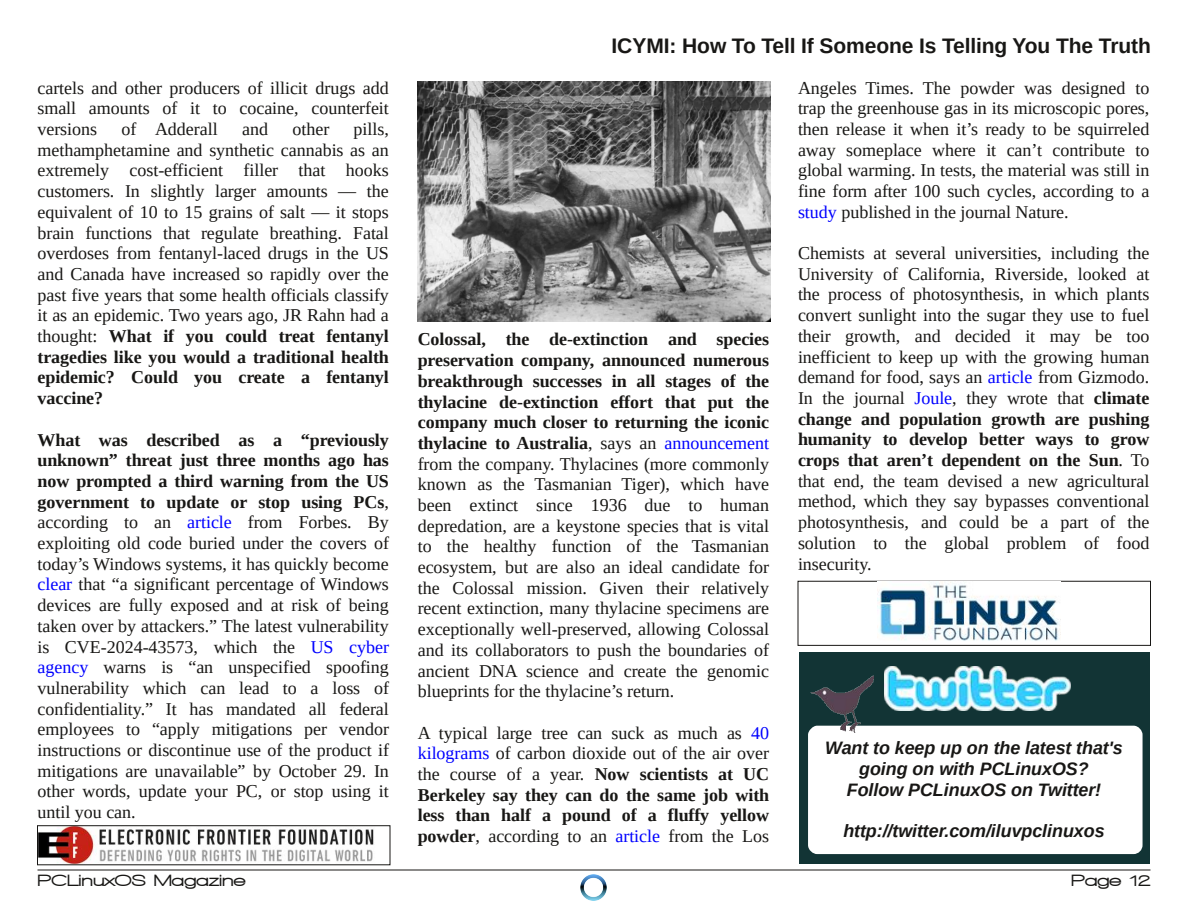
<style>
.page{position:relative;width:1188px;height:918px;background:#fff}
.page>*{position:absolute;margin:0;border:0;box-sizing:border-box;transform-origin:0 0}
.t1{font:700 21px "Liberation Sans";letter-spacing:-.005em;color:#181715}
.t2{font:18px/20.7px "Liberation Serif";color:#181715;text-align:justify}
.t3{font:italic 700 18px/20.7px "Liberation Sans";color:#181715;text-align:center}
.t4{font:900 16.5px "Walkway Expand";letter-spacing:-.005em;color:#181715}
.s1{font-weight:700}
.s2{color:#00f}
</style>
<div class="page">
<hr style="left:38px;top:870px;width:1112px;height:1px;background:#181715">
<img style="left:580px;top:874px;width:27px;height:27px">
<img style="left:418px;top:81px;width:352px;height:241px">
<div style="left:799px;top:652px;width:351px;height:212px;background:#123435"></div>
<div style="left:808px;top:726px;width:335px;height:128px;background:#fff;border-radius:9px"></div>
<img style="left:884px;top:667px;width:187px;height:43px">
<img style="left:810px;top:676px;width:64px;height:57px">
<div style="left:798px;top:581px;width:352px;height:64px;border:1px solid #181715"></div>
<img style="left:878px;top:581px;width:183px;height:63px">
<img style="left:40px;top:828px;width:334px;height:35px">
<p class="t2" style="left:38px;top:77px;width:353px">cartels and other producers of illicit drugs add small amounts of it to cocaine, counterfeit versions</p>
<p class="t2" style="left:121px;top:119px;width:98px">of Adderall</p>
<p class="t2" style="left:242px;top:119px;width:27px">and</p>
<p class="t2" style="left:292px;top:119px;width:38px">other</p>
<p class="t2" style="left:38px;top:119px;width:353px;text-indent:316px">pills, methamphetamine and synthetic cannabis as an extremely cost-efficient filler that hooks customers. In slightly larger amounts — the equivalent of 10 to 15 grains of salt — it stops brain functions that regulate breathing. Fatal overdoses from fentanyl-laced drugs in the US and Canada have increased so rapidly over the past five years that some health officials classify it as an epidemic. Two years ago, JR Rahn had a thought: <span class="s1">What if you could treat fentanyl tragedies like you would a traditional health epidemic? Could you create a fentanyl vaccine?</span></p>
<p class="t2" style="left:38px;top:429px;width:353px"><span class="s1">What was described as a “previously unknown” threat just three months ago has now prompted a third warning from the US government to update or stop using PCs</span>, according to an <span class="s2">article</span> from Forbes. By exploiting old code buried under the covers of today’s Windows systems, it has quickly become <span class="s2">clear</span> that “a significant percentage of Windows devices are fully exposed and at risk of being taken over by attackers.” The latest vulnerability is CVE-2024-43573, which the <span class="s2">US cyber agency</span> warns is “an unspecified spoofing vulnerability which can lead to a loss of confidentiality.” It has mandated all federal employees to “apply mitigations per vendor instructions or discontinue use of the product if mitigations are unavailable” by October 29. In other words, update your PC, or stop using it until you can.</p>
<p class="t1" style="left:612px;top:34px;width:541px">ICYMI: How To Tell If Someone Is Telling You The Truth</p>
<p class="t2" style="left:418px;top:329px;width:353px"><span class="s1">Colossal, the de-extinction and species preservation company, announced numerous breakthrough successes in all stages of the thylacine de-extinction effort that put the company much closer to returning the iconic thylacine to Australia</span>, says an <span class="s2">announcement </span>from the company. Thylacines (more commonly known as the Tasmanian Tiger), which have been extinct since 1936 due to human depredation, are a keystone species that is vital to the healthy function of the Tasmanian ecosystem, but are also an ideal candidate for the Colossal mission. Given their relatively recent extinction, many thylacine specimens are exceptionally well-preserved, allowing Colossal and its collaborators to push the boundaries of ancient DNA science and create the genomic blueprints for the thylacine’s return.</p>
<p class="t2" style="left:418px;top:722px;width:353px">A typical large tree can suck as much as <span class="s2">40 kilograms</span> of carbon dioxide out of the air over the course of a year. <span class="s1">Now scientists at UC Berkeley say they can do the same job with less than half a pound of a fluffy yellow powder</span>, according to an <span class="s2">article</span> from the Los</p>
<p class="t2" style="left:798px;top:77px;width:353px">Angeles Times. The powder was designed to trap the greenhouse gas in its microscopic pores, then release it when it’s ready to be squirreled away someplace where it can’t contribute to global warming. In tests, the material was still in fine form after 100 such cycles, according to a <span class="s2">study</span> published in the journal Nature.</p>
<p class="t2" style="left:798px;top:243px;width:353px">Chemists at several universities, including the University of California, Riverside, looked at the process of photosynthesis, in which plants convert sunlight into the sugar they use to fuel their growth, and decided it may be too inefficient to keep up with the growing human demand for food, says an <span class="s2">article</span> from Gizmodo.<br>In the journal <span class="s2">Joule</span>, they wrote that <span class="s1">climate change and population growth are pushing humanity to develop better ways to grow crops that aren’t dependent on the Sun</span>. To that end, the team devised a new agricultural method, which they say bypasses conventional photosynthesis, and could be a part of the solution to the global problem of food insecurity.</p>
<p class="t3" style="left:825px;top:738px;width:299px">Want to keep up on the latest that's going on with PCLinuxOS?<br>Follow PCLinuxOS on Twitter!</p>
<p class="t3" style="left:843px;top:821px;width:263px">http://twitter.com/iluvpclinuxos</p>
<p class="t4" style="left:38px;top:871px;width:210px">PCLinuxOS Magazine</p>
<p class="t4" style="left:1071px;top:871px;width:81px">Page 12</p>
</div>
